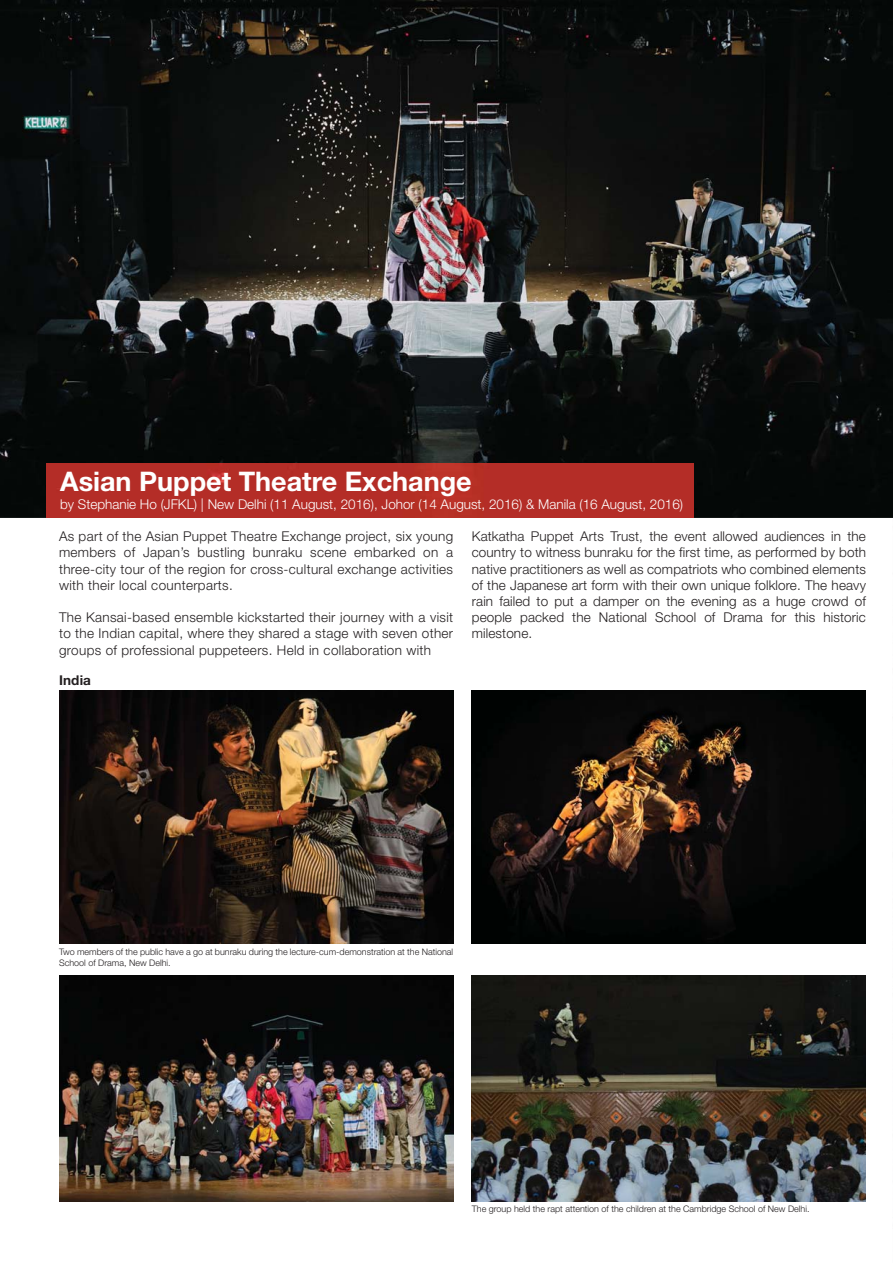
<style>
.page{position:relative;width:893px;height:1263px;background:#fff}
.page>*{position:absolute;margin:0;border:0;box-sizing:border-box;transform-origin:0 0}
.t1{font:700 27px "Helvetica Neue";color:#fff}
.t2{font:300 13.5px/16.2px "Helvetica Neue";letter-spacing:.025em;color:#231f20;text-align:justify}
.t3{font:300 13.5px "Helvetica Neue";color:#fff}
.t4{font:700 13.5px "Helvetica Neue";letter-spacing:.01em;color:#231f20}
.t5{font:300 9px/10.8px "Helvetica Neue";color:#231f20}
</style>
<div class="page">
<img style="left:472px;top:975px;width:394px;height:226px">
<img style="left:472px;top:690px;width:394px;height:254px">
<img style="left:0;top:0;width:893px;height:518px">
<div style="left:46px;top:463px;width:648px;height:55px;background:#b42d27"></div>
<img style="left:59px;top:690px;width:394px;height:254px">
<img style="left:59px;top:975px;width:394px;height:226px">
<p class="t1" style="left:60px;top:472px;width:413px">Asian Puppet Theatre Exchange</p>
<p class="t3" style="left:60px;top:500px;width:624px">by Stephanie Ho (JFKL) | New Delhi (11 August, 2016), Johor (14 August, 2016) &amp; Manila (16 August, 2016)</p>
<p class="t2" style="left:59px;top:530px;width:396px">As part of the Asian Puppet Theatre Exchange project, six young members of Japan’s bustling bunraku scene embarked on a three-city tour of the region for cross-cultural exchange activities with their local counterparts.</p>
<p class="t2" style="left:59px;top:611px;width:396px">The Kansai-based ensemble kickstarted their journey with a visit to the Indian capital, where they shared a stage with seven other groups of professional puppeteers. Held in collaboration with</p>
<p class="t4" style="left:59px;top:675px;width:34px">India</p>
<p class="t2" style="left:472px;top:530px;width:396px">Katkatha Puppet Arts Trust, the event allowed audiences in the country to witness bunraku for the first time, as performed by both native practitioners as well as compatriots who combined elements of the Japanese art form with their own unique folklore. The heavy rain failed to put a damper on the evening as a huge crowd of people packed the National School of Drama for this historic milestone.</p>
<p class="t5" style="left:59px;top:947px;width:396px">Two members of the public have a go at bunraku during the lecture-cum-demonstration at the National<br>School of Drama, New Delhi.</p>
<p class="t5" style="left:472px;top:1205px;width:339px">The group held the rapt attention of the children at the Cambridge School of New Delhi.</p>
</div>
